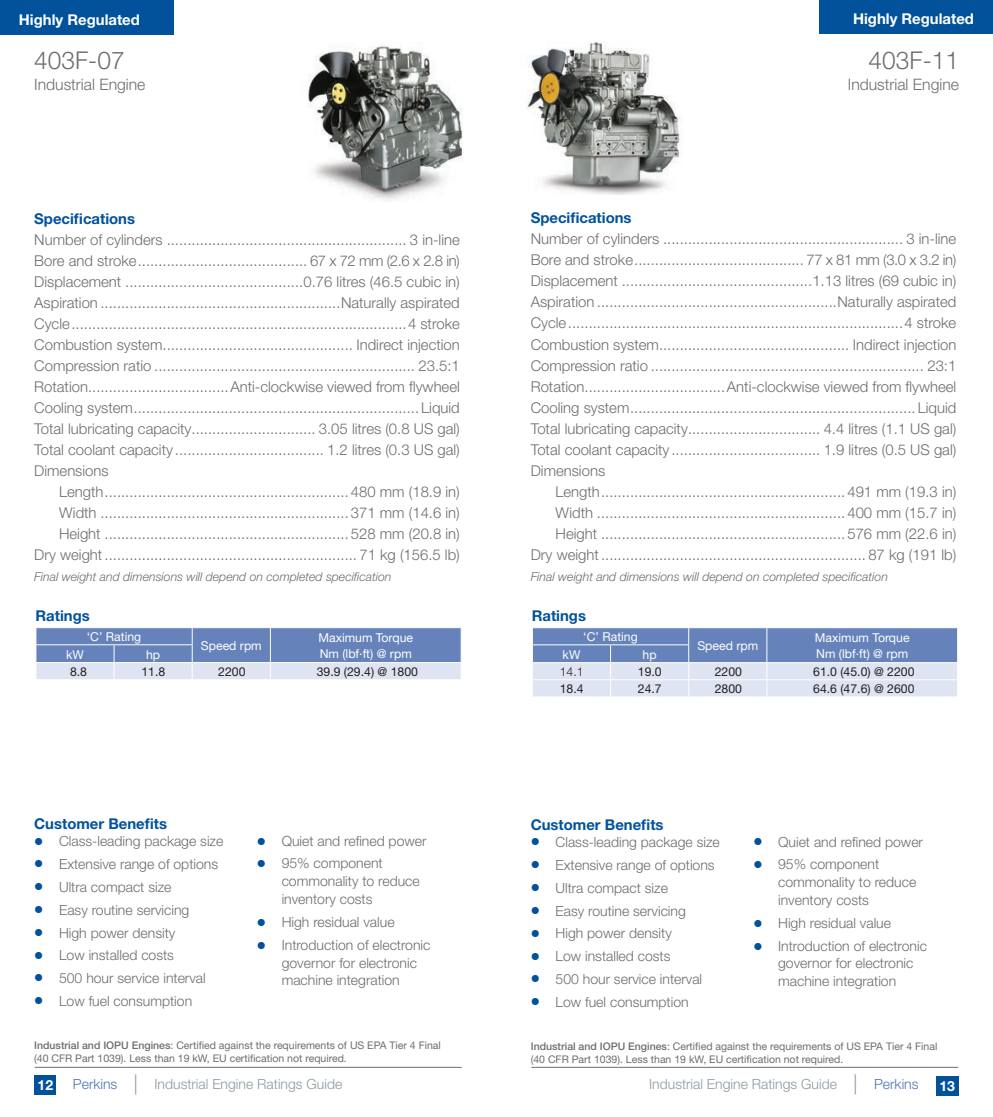
<style>
.page{position:relative;width:993px;height:1117px;background:#fff}
.page>*{position:absolute;margin:0;border:0;box-sizing:border-box;transform-origin:0 0}
.t1{font:300 24.5px "Helvetica Neue";color:#6c6d70}
.t2{font:300 15.75px "Helvetica Neue";color:#6c6d70}
.t3{font:300 14.88px/21px "Helvetica Neue";color:#6c6d70;text-align:justify}
.t4{font:700 14.88px "Helvetica Neue";color:#01529a}
.t5{font:700 14.88px "Helvetica Neue";color:#fff}
.t6{font:300 14px/17.8px "Helvetica Neue";color:#6c6d70}
.t7{font:300 14px "Helvetica Neue";color:#8e99a0}
.t8{font:700 14px "Helvetica Neue";color:#fff}
.t9{font:italic 300 12.25px "Helvetica Neue";color:#6c6d70}
.t10{font:12.25px/15.8px "Helvetica Neue";color:#fff}
.t11{font:12.25px "Helvetica Neue";color:#231f20}
.t12{font:300 12.25px "Helvetica Neue";color:#231f20}
.t13{font:10.5px/12.6px "Helvetica Neue";color:#6c6d70}
.s1{color:#01529a}
.s2{font-weight:500}
.s3{color:#4d74b2}
.s4{font-weight:100;font-size:26.95px}
</style>
<div class="page">
<hr style="left:531px;top:1066px;width:426px;height:1px;background:#687379">
<div style="left:935px;top:1075px;width:22px;height:20px;background:#01529a"></div>
<hr style="left:35px;top:1066px;width:426px;height:1px;background:#687379">
<div style="left:35px;top:1074px;width:21px;height:20px;background:#01529a"></div>
<img style="left:308px;top:45px;width:155px;height:156px">
<img style="left:527px;top:42px;width:155px;height:152px">
<div style="left:819px;top:0;width:173px;height:34px;background:#01529a"></div>
<svg style="left:36px;top:627px;width:425px;height:52px;background:#92a6ce"></svg>
<div style="left:0;top:0;width:174px;height:35px;background:#01529a"></div>
<svg style="left:532px;top:627px;width:425px;height:69px;background:#a5b6d7"></svg>
<p class="t5" style="left:19px;top:10px;width:122px">Highly Regulated</p>
<p class="t5" style="left:852px;top:9px;width:122px">Highly Regulated</p>
<h1 class="t1" style="left:34px;top:46px;width:92px">403F-07</h1>
<p class="t2" style="left:34px;top:75px;width:113px">Industrial Engine</p>
<h1 class="t1" style="left:868px;top:45px;width:92px">403F-11</h1>
<p class="t2" style="left:847px;top:74px;width:113px">Industrial Engine</p>
<p class="t4" style="left:34px;top:209px;width:102px">Specifications</p>
<p class="t3" style="left:34px;top:229px;width:427px">Number of cylinders .......................................................... 3 in-line Bore and stroke......................................... 67 x 72 mm (2.6 x 2.8 in)<br>Displacement ...........................................0.76 litres (46.5 cubic in)<br>Aspiration ..........................................................Naturally aspirated Cycle.................................................................................4 stroke Combustion system.............................................. Indirect injection Compression ratio ............................................................... 23.5:1<br>Rotation..................................Anti-clockwise viewed from flywheel Cooling system..................................................................... Liquid Total lubricating capacity.............................. 3.05 litres (0.8 US gal)<br>Total coolant capacity .................................... 1.2 litres (0.3 US gal)<br>Dimensions</p>
<p class="t3" style="left:34px;top:481px;width:427px;text-align:right">Length........................................................... 480 mm (18.9 in)<br>Width ............................................................ 371 mm (14.6 in)<br>Height ........................................................... 528 mm (20.8 in)<br>Dry weight ............................................................. 71 kg (156.5 lb)</p>
<p class="t9" style="left:34px;top:569px;width:358px">Final weight and dimensions will depend on completed specification</p>
<p class="t4" style="left:530px;top:209px;width:102px">Specifications</p>
<p class="t3" style="left:530px;top:228px;width:427px">Number of cylinders .......................................................... 3 in-line Bore and stroke......................................... 77 x 81 mm (3.0 x 3.2 in)<br>Displacement ..............................................1.13 litres (69 cubic in)<br>Aspiration ..........................................................Naturally aspirated Cycle.................................................................................4 stroke Combustion system.............................................. Indirect injection Compression ratio .................................................................. 23:1<br>Rotation..................................Anti-clockwise viewed from flywheel Cooling system..................................................................... Liquid Total lubricating capacity................................ 4.4 litres (1.1 US gal)<br>Total coolant capacity .................................... 1.9 litres (0.5 US gal)<br>Dimensions</p>
<p class="t3" style="left:530px;top:480px;width:427px;text-align:right">Length........................................................... 491 mm (19.3 in)<br>Width ............................................................ 400 mm (15.7 in)<br>Height ........................................................... 576 mm (22.6 in)<br>Dry weight ................................................................ 87 kg (191 lb)</p>
<p class="t9" style="left:530px;top:569px;width:358px">Final weight and dimensions will depend on completed specification</p>
<p class="t4" style="left:35px;top:606px;width:56px">Ratings</p>
<p class="t10" style="left:87px;top:628px;width:56px">‘C’ Rating</p>
<p class="t10" style="left:201px;top:637px;width:62px">Speed rpm</p>
<p class="t10" style="left:318px;top:629px;width:96px">Maximum Torque<br>Nm (lbf.ft) @ rpm</p>
<p class="t10" style="left:66px;top:646px;width:19px">kW</p>
<p class="t10" style="left:146px;top:646px;width:16px">hp</p>
<p class="t11" style="left:70px;top:664px;width:19px">8.8</p>
<p class="t11" style="left:141px;top:664px;width:25px">11.8</p>
<p class="t11" style="left:218px;top:664px;width:29px">2200</p>
<p class="t11" style="left:316px;top:664px;width:103px">39.9 (29.4) @ 1800</p>
<p class="t4" style="left:531px;top:606px;width:56px">Ratings</p>
<p class="t10" style="left:583px;top:628px;width:56px">‘C’ Rating</p>
<p class="t10" style="left:697px;top:637px;width:62px">Speed rpm</p>
<p class="t10" style="left:814px;top:629px;width:96px">Maximum Torque<br>Nm (lbf.ft) @ rpm</p>
<p class="t10" style="left:562px;top:646px;width:19px">kW</p>
<p class="t10" style="left:642px;top:646px;width:16px">hp</p>
<p class="t12" style="left:559px;top:664px;width:25px">14.1</p>
<p class="t11" style="left:637px;top:664px;width:25px">19.0</p>
<p class="t11" style="left:714px;top:664px;width:29px">2200</p>
<p class="t11" style="left:813px;top:664px;width:103px">61.0 (45.0) @ 2200</p>
<p class="t11" style="left:559px;top:681px;width:25px">18.4</p>
<p class="t11" style="left:637px;top:681px;width:25px">24.7</p>
<p class="t11" style="left:714px;top:681px;width:29px">2800</p>
<p class="t11" style="left:812px;top:681px;width:103px">64.6 (47.6) @ 2600</p>
<p class="t4" style="left:34px;top:814px;width:134px">Customer Benefits</p>
<p class="t4" style="left:530px;top:815px;width:134px">Customer Benefits</p>
<p class="t6" style="left:34px;top:831px;width:190px"><span class="s1">●</span> Class-leading package size</p>
<p class="t6" style="left:34px;top:854px;width:185px"><span class="s1">●</span> Extensive range of options</p>
<p class="t6" style="left:34px;top:877px;width:139px"><span class="s1">●</span> Ultra compact size</p>
<p class="t6" style="left:34px;top:900px;width:156px"><span class="s1">●</span> Easy routine servicing</p>
<p class="t6" style="left:34px;top:923px;width:142px"><span class="s1">●</span> High power density</p>
<p class="t6" style="left:34px;top:946px;width:141px"><span class="s1">●</span> Low installed costs</p>
<p class="t6" style="left:34px;top:968px;width:173px"><span class="s1">●</span> 500 hour service interval</p>
<p class="t6" style="left:34px;top:991px;width:159px"><span class="s1">●</span> Low fuel consumption</p>
<p class="t6" style="left:257px;top:831px;width:171px"><span class="s1">●</span> Quiet and refined power</p>
<p class="t6" style="left:281px;top:853px;width:139px;text-indent:-25px"><span class="s1">●</span> 95% component commonality to reduce inventory costs</p>
<p class="t6" style="left:257px;top:912px;width:139px"><span class="s1">●</span> High residual value</p>
<p class="t6" style="left:281px;top:935px;width:150px;text-indent:-25px"><span class="s1">●</span> Introduction of electronic governor for electronic machine integration</p>
<p class="t6" style="left:530px;top:832px;width:190px"><span class="s1">●</span> Class-leading package size</p>
<p class="t6" style="left:530px;top:855px;width:185px"><span class="s1">●</span> Extensive range of options</p>
<p class="t6" style="left:530px;top:878px;width:139px"><span class="s1">●</span> Ultra compact size</p>
<p class="t6" style="left:530px;top:901px;width:156px"><span class="s1">●</span> Easy routine servicing</p>
<p class="t6" style="left:530px;top:924px;width:142px"><span class="s1">●</span> High power density</p>
<p class="t6" style="left:530px;top:946px;width:141px"><span class="s1">●</span> Low installed costs</p>
<p class="t6" style="left:530px;top:969px;width:173px"><span class="s1">●</span> 500 hour service interval</p>
<p class="t6" style="left:530px;top:992px;width:159px"><span class="s1">●</span> Low fuel consumption</p>
<p class="t6" style="left:753px;top:832px;width:171px"><span class="s1">●</span> Quiet and refined power</p>
<p class="t6" style="left:778px;top:854px;width:139px;text-indent:-25px"><span class="s1">●</span> 95% component commonality to reduce inventory costs</p>
<p class="t6" style="left:753px;top:913px;width:139px"><span class="s1">●</span> High residual value</p>
<p class="t6" style="left:778px;top:936px;width:150px;text-indent:-25px"><span class="s1">●</span> Introduction of electronic governor for electronic machine integration</p>
<p class="t13" style="left:34px;top:1038px;width:408px"><span class="s2">Industrial and IOPU Engines</span>: Certified against the requirements of US EPA Tier 4 Final (40 CFR Part 1039). Less than 19 kW, EU certification not required.</p>
<p class="t13" style="left:530px;top:1039px;width:408px"><span class="s2">Industrial and IOPU Engines</span>: Certified against the requirements of US EPA Tier 4 Final (40 CFR Part 1039). Less than 19 kW, EU certification not required.</p>
<p class="t8" style="left:38px;top:1076px;width:17px">12</p>
<p class="t7" style="left:73px;top:1075px;width:271px"><span class="s3">Perkins</span> <span class="s4">|</span> Industrial Engine Ratings Guide</p>
<p class="t7" style="left:649px;top:1075px;width:271px">Industrial Engine Ratings Guide <span class="s4">|</span> <span class="s3">Perkins</span></p>
<p class="t8" style="left:939px;top:1076px;width:17px">13</p>
</div>
